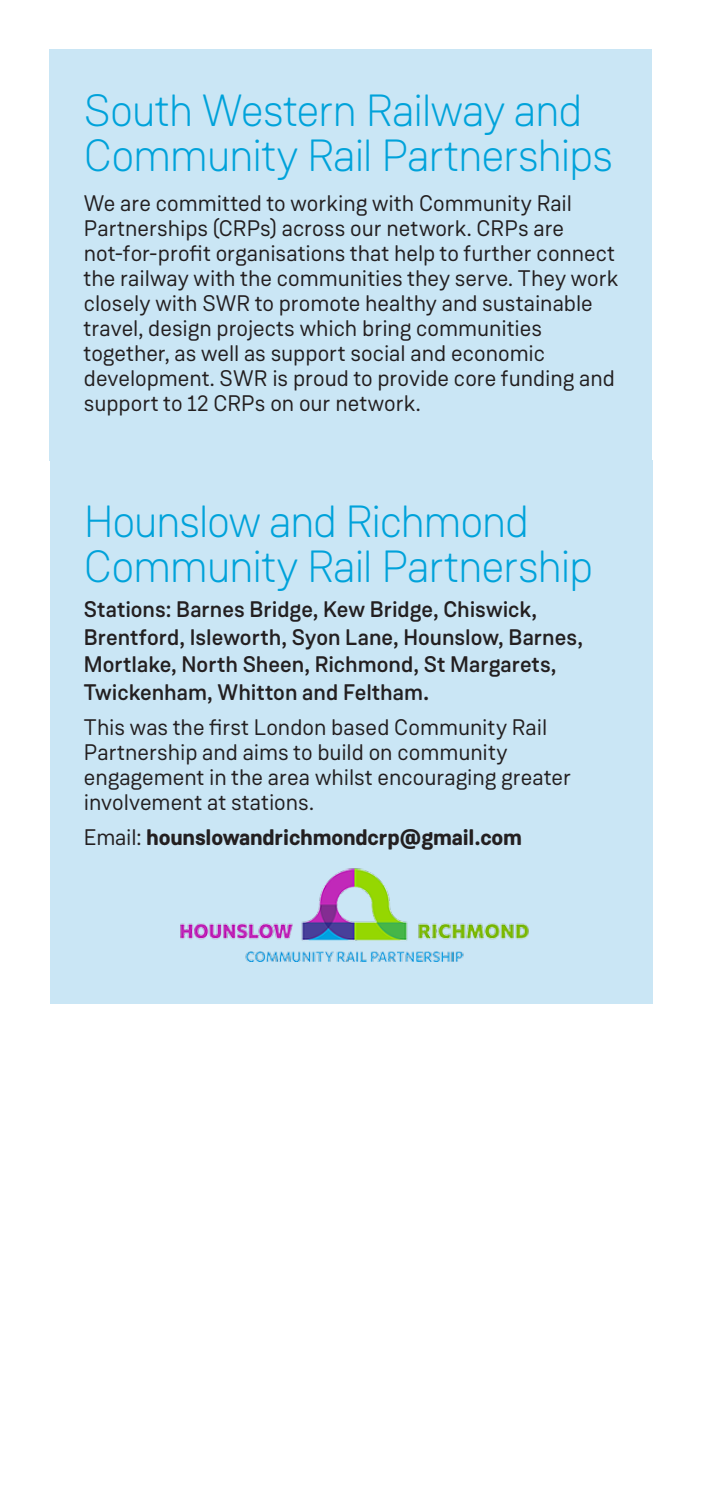
<style>
.page{position:relative;width:702px;height:1489px;background:#fff}
.page>*{position:absolute;margin:0;border:0;box-sizing:border-box;transform-origin:0 0}
.Body_text{font:300 45px/45px "Weissenhof Grotesk";letter-spacing:-.03em;color:#00a2da}
.Body_text-2{font:22.5px/25px "Weissenhof Grotesk";color:#231f20}
.Body_text-3{font:500 22.5px/27.5px "Weissenhof Grotesk";color:#231f20}
.Explan{font:700 22.5px "Weissenhof Grotesk";letter-spacing:-.01em;color:#231f20}
.s1{font-size:25px}
.s2{font-weight:400}
</style>
<div class="page">
<div style="left:50px;top:50px;width:602px;height:411px;background:#cae6f5"></div>
<div style="left:50px;top:461px;width:602px;height:542px;background:#cae6f5"></div>
<img style="left:180px;top:868px;width:349px;height:93px">
<p class="Body_text" style="left:84px;top:88px;width:531px">South Western Railway and<br>Community Rail Partnerships</p>
<p class="Body_text-2" style="left:84px;top:191px;width:536px">We are committed to working with Community Rail Partnerships (CRPs) across our network. CRPs are not-for-profit organisations that help to further connect the railway with the communities they serve. They work closely with SWR to promote healthy and sustainable travel, design projects which bring communities together, as well as support social and economic development. SWR is proud to provide core funding and support to 12 CRPs on our network.</p>
<p class="Body_text" style="left:84px;top:499px;width:446px">Hounslow and Richmond</p>
<p class="Body_text" style="left:84px;top:544px;width:511px">Community Rail Partnership</p>
<p class="Body_text-3" style="left:84px;top:596px;width:500px">Stations: Barnes Bridge, Kew Bridge, Chiswick, Brentford, Isleworth, Syon Lane, Hounslow, Barnes, Mortlake, North Sheen, Richmond, St Margarets, Twickenham, Whitton and Feltham<span class="s1">.</span></p>
<p class="Body_text-2" style="left:84px;top:714px;width:488px">This was the first London based Community Rail Partnership and aims to build on community engagement in the area whilst encouraging greater involvement at stations.</p>
<p class="Explan" style="left:84px;top:822px;width:439px"><span class="s2">Email:</span> hounslowandrichmondcrp@gmail.com</p>
</div>
